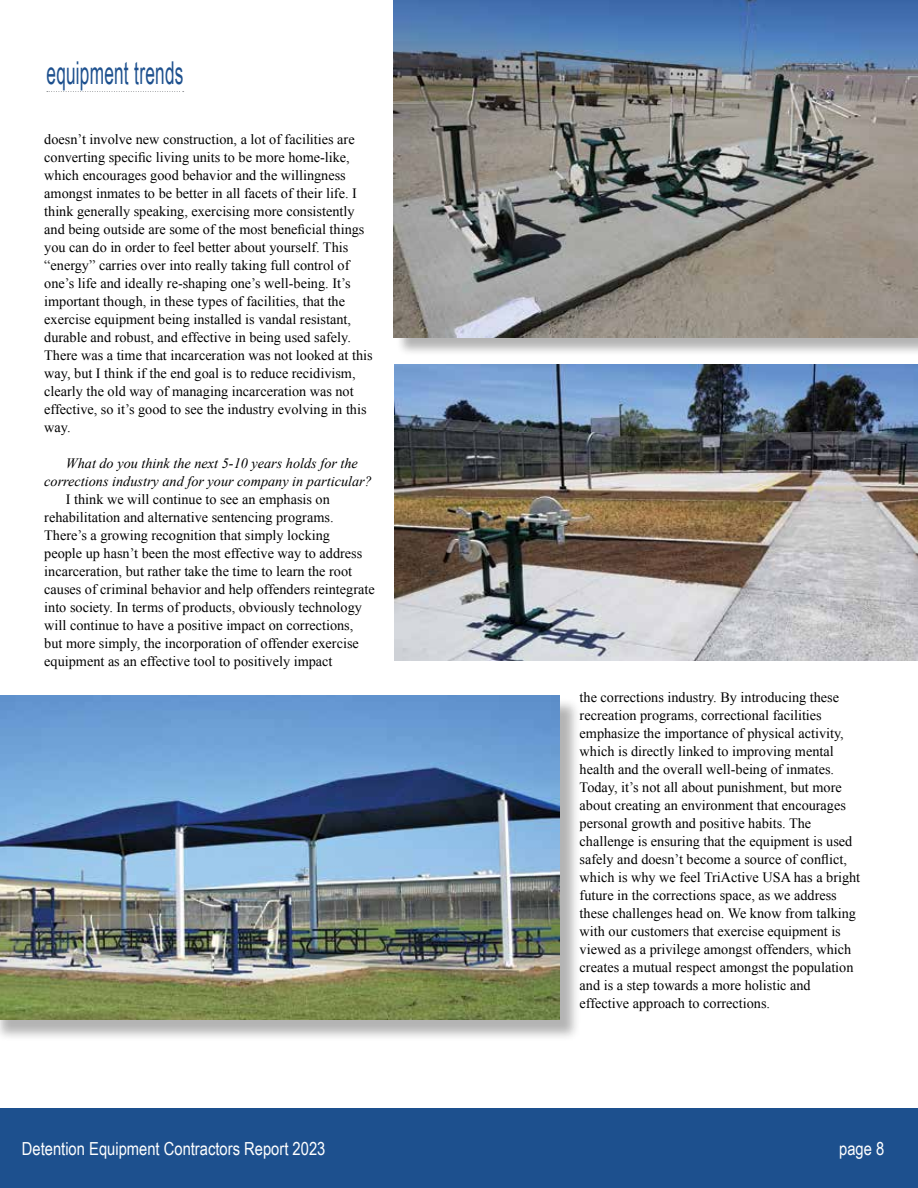
<style>
.page{position:relative;width:918px;height:1188px;background:#fff}
.page>*{position:absolute;margin:0;border:0;box-sizing:border-box;transform-origin:0 0}
.t1{font:31.5px "Arial Narrow";letter-spacing:.01em;color:#1d508e;scale:.67 1}
.t2{font:18px "Arial Narrow";color:#fff}
.t3{font:14.25px/18px "Times New Roman";color:#000}
.t4{font:italic 14.25px/18px "Times New Roman";color:#000;text-align:center}
</style>
<div class="page">
<svg style="left:47px;top:91px;width:137px;height:1px"></svg>
<div style="left:0;top:1108px;width:918px;height:80px;background:#1d508e"></div>
<div style="left:396px;top:0;width:522px;height:356px;background:#000;opacity:.3"></div>
<img style="left:394px;top:0;width:524px;height:337px">
<div style="left:0;top:698px;width:581px;height:343px;background:#000;opacity:.3"></div>
<img style="left:0;top:695px;width:559px;height:325px">
<img style="left:395px;top:365px;width:523px;height:295px">
<h1 class="t1" style="left:47px;top:50px;width:206px">equipment trends</h1>
<p class="t3" style="left:44px;top:130px;width:330px">doesn’t involve new construction, a lot of facilities are converting specific living units to be more home-like, which encourages good behavior and the willingness amongst inmates to be better in all facets of their life. I think generally speaking, exercising more consistently and being outside are some of the most beneficial things you can do in order to feel better about yourself. This “energy” carries over into really taking full control of one’s life and ideally re-shaping one’s well-being. It’s important though, in these types of facilities, that the exercise equipment being installed is vandal resistant, durable and robust, and effective in being used safely.<br>There was a time that incarceration was not looked at this way, but I think if the end goal is to reduce recidivism, clearly the old way of managing incarceration was not effective, so it’s good to see the industry evolving in this way.</p>
<p class="t4" style="left:44px;top:454px;width:329px">What do you think the next 5-10 years holds for the corrections industry and for your company in particular?</p>
<p class="t3" style="left:44px;top:490px;width:332px;text-indent:22px">I think we will continue to see an emphasis on rehabilitation and alternative sentencing programs.<br>There’s a growing recognition that simply locking<br>people up hasn’t been the most effective way to address incarceration, but rather take the time to learn the root causes of criminal behavior and help offenders reintegrate into society. In terms of products, obviously technology will continue to have a positive impact on corrections, but more simply, the incorporation of offender exercise equipment as an effective tool to positively impact</p>
<p class="t3" style="left:580px;top:688px;width:282px">the corrections industry. By introducing these recreation programs, correctional facilities emphasize the importance of physical activity, which is directly linked to improving mental health and the overall well-being of inmates.<br>Today, it’s not all about punishment, but more about creating an environment that encourages personal growth and positive habits. The challenge is ensuring that the equipment is used safely and doesn’t become a source of conflict, which is why we feel TriActive USA has a bright future in the corrections space, as we address these challenges head on. We know from talking with our customers that exercise equipment is viewed as a privilege amongst offenders, which creates a mutual respect amongst the population and is a step towards a more holistic and effective approach to corrections.</p>
<p class="t2" style="left:22px;top:1135px;width:305px">Detention Equipment Contractors Report 2023</p>
<p class="t2" style="left:839px;top:1135px;width:47px">page 8</p>
</div>
